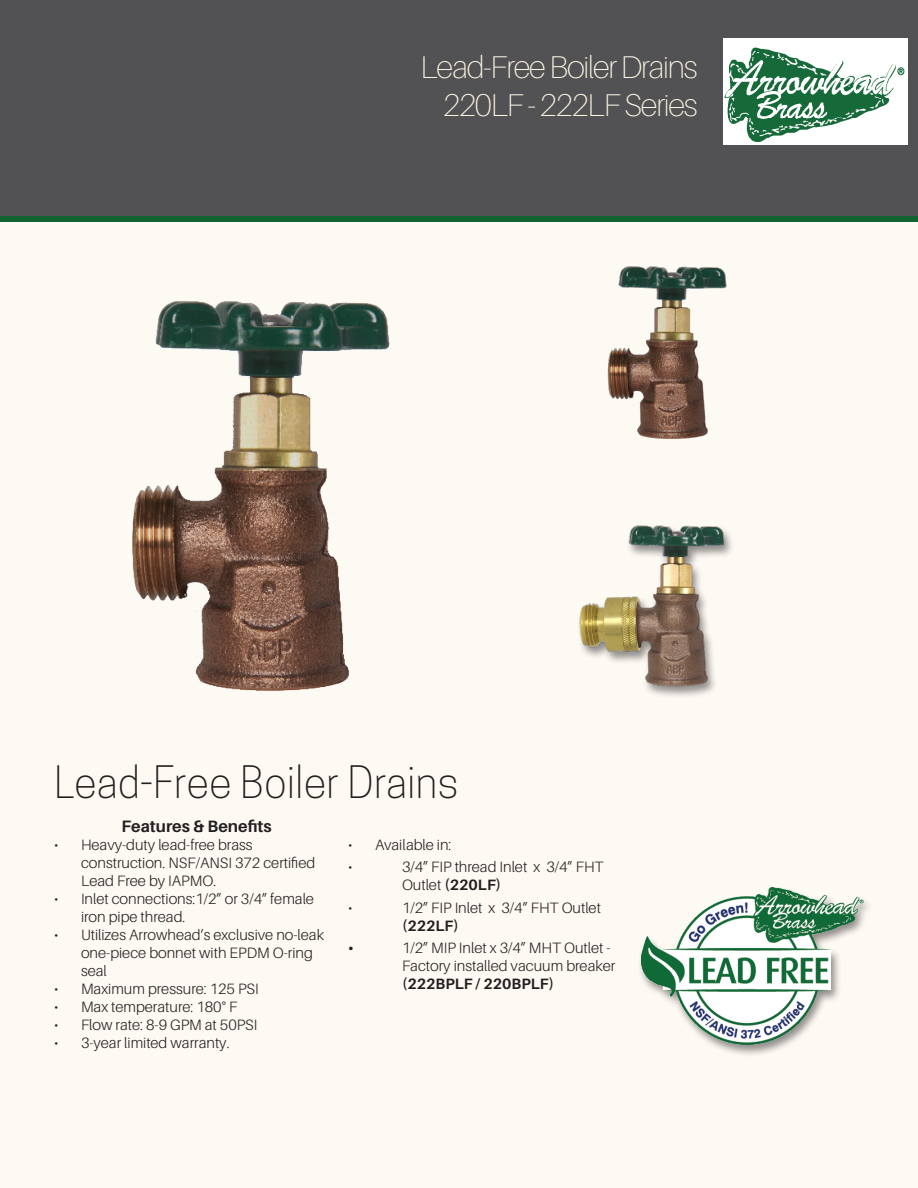
<style>
.page{position:relative;width:918px;height:1188px;background:#fff}
.page>*{position:absolute;margin:0;border:0;box-sizing:border-box;transform-origin:0 0}
.t1{font:300 42px "Cooper Hewitt";color:#231f20}
.t2{font:100 31.5px "Aileron";letter-spacing:-.04em;color:#fbf3e2}
.t3{font:700 16.5px "Aileron";color:#231f20}
.t4{font:300 15px/18px "Aileron";color:#231f20}
.t5{font:700 15px "Aileron";color:#231f20}
.s1{font-weight:700}
</style>
<div class="page">
<div style="left:0;top:221px;width:918px;height:967px;background:#fdfaf4"></div>
<div style="left:0;top:216px;width:918px;height:5px;background:#126433"></div>
<div style="left:0;top:0;width:918px;height:216px;background:#525254"></div>
<img style="left:723px;top:38px;width:184px;height:106px">
<div style="left:637px;top:886px;width:237px;height:171px;background:#231f20;opacity:.5"></div>
<img style="left:642px;top:888px;width:222px;height:156px">
<img style="left:132px;top:301px;width:258px;height:390px">
<img style="left:607px;top:266px;width:120px;height:173px">
<img style="left:579px;top:525px;width:153px;height:172px">
<p class="t2" style="left:421px;top:50px;width:279px">Lead-Free Boiler Drains</p>
<p class="t2" style="left:443px;top:88px;width:256px">220LF - 222LF Series</p>
<p class="t1" style="left:54px;top:758px;width:406px">Lead-Free Boiler Drains</p>
<p class="t3" style="left:121px;top:817px;width:152px">Features &amp; Benefits</p>
<p class="t4" style="left:81px;top:836px;width:236px;text-indent:-27px">• Heavy-duty lead-free brass construction. NSF/ANSI 372 certified<br>Lead Free by IAPMO.</p>
<p class="t4" style="left:81px;top:890px;width:235px;text-indent:-27px">• Inlet connections:1/2” or 3/4” female iron pipe thread.</p>
<p class="t4" style="left:81px;top:926px;width:245px;text-indent:-27px">• Utilizes Arrowhead’s exclusive no-leak one-piece bonnet with EPDM O-ring seal</p>
<p class="t4" style="left:54px;top:980px;width:206px">• Maximum pressure: 125 PSI</p>
<p class="t4" style="left:54px;top:998px;width:185px">• Max temperature: 180° F</p>
<p class="t4" style="left:54px;top:1016px;width:205px">• Flow rate: 8-9 GPM at 50PSI</p>
<p class="t4" style="left:54px;top:1034px;width:177px">• 3-year limited warranty.</p>
<p class="t4" style="left:348px;top:836px;width:105px">• Available in:</p>
<p class="t4" style="left:348px;top:858px;width:6px">•</p>
<p class="t4" style="left:402px;top:858px;width:203px">3/4” FIP thread Inlet x 3/4” FHT<br>Outlet <span class="s1">(220LF)</span></p>
<p class="t4" style="left:348px;top:899px;width:6px">•</p>
<p class="t4" style="left:402px;top:899px;width:201px">1/2” FIP Inlet x 3/4” FHT Outlet <span class="s1">(222LF)</span></p>
<p class="t5" style="left:348px;top:940px;width:7px">•</p>
<p class="t4" style="left:402px;top:939px;width:215px">1/2” MIP Inlet x 3/4” MHT Outlet -<br>Factory installed vacuum breaker <span class="s1">(222BPLF / 220BPLF)</span></p>
</div>
